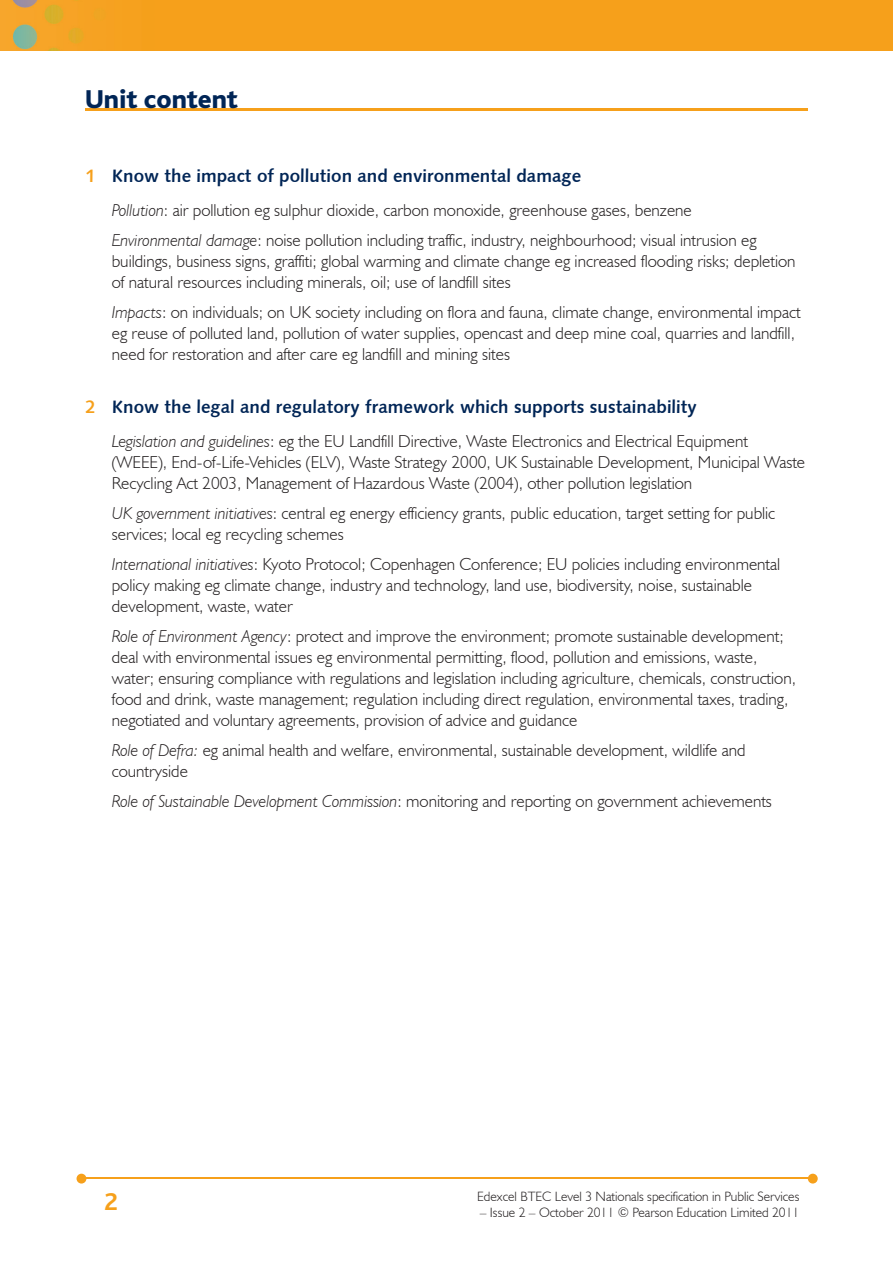
<style>
.page{position:relative;width:893px;height:1263px;background:#fff}
.page>*{position:absolute;margin:0;border:0;box-sizing:border-box;transform-origin:0 0}
.t1{font:800 27px "Bliss";color:#002556}
.t2{font:700 25.5px "Bliss";color:#f6a01b}
.t3{font:18px "Humanist 531 BT Bold A";color:#002556}
.t4{font:300 17.25px/21px "Humanist 521 BT";color:#231f20}
.t5{font:300 13.5px "Humanist 521 BT";color:#231f20}
.s1{color:#f6a01b}
.s2{font-style:italic}
</style>
<div class="page">
<img style="left:0;top:0;width:893px;height:51px">
<hr style="left:82px;top:1178px;width:728px;height:1px;background:#f6a01b">
<svg style="left:808px;top:1174px;width:10px;height:9px"></svg>
<svg style="left:77px;top:1174px;width:9px;height:9px"></svg>
<hr style="left:85px;top:108px;width:723px;height:2px;background:#f6a01b">
<h1 class="t1" style="left:85px;top:85px;width:154px">Unit content</h1>
<p class="t3" style="left:85px;top:164px;width:498px"><span class="s1">1</span> Know the impact of pollution and environmental damage</p>
<p class="t4" style="left:112px;top:195px;width:646px;line-height:30px"><span class="s2">Pollution</span>: air pollution eg sulphur dioxide, carbon monoxide, greenhouse gases, benzene<br><span class="s2">Environmental damage</span>: noise pollution including traffic, industry, neighbourhood; visual intrusion eg</p>
<p class="t4" style="left:112px;top:250px;width:685px">buildings, business signs, graffiti; global warming and climate change eg increased flooding risks; depletion of natural resources including minerals, oil; use of landfill sites</p>
<p class="t4" style="left:112px;top:301px;width:690px"><span class="s2">Impacts</span>: on individuals; on UK society including on flora and fauna, climate change, environmental impact eg reuse of polluted land, pollution of water supplies, opencast and deep mine coal, quarries and landfill, need for restoration and after care eg landfill and mining sites</p>
<p class="t3" style="left:85px;top:395px;width:613px"><span class="s1">2</span> Know the legal and regulatory framework which supports sustainability</p>
<p class="t4" style="left:112px;top:430px;width:695px"><span class="s2">Legislation and guidelines</span>: eg the EU Landfill Directive, Waste Electronics and Electrical Equipment (WEEE), End-of-Life-Vehicles (ELV), Waste Strategy 2000, UK Sustainable Development, Municipal Waste<br>Recycling Act 2003, Management of Hazardous Waste (2004), other pollution legislation</p>
<p class="t4" style="left:112px;top:502px;width:665px"><span class="s2">UK government initiatives</span>: central eg energy efficiency grants, public education, target setting for public services; local eg recycling schemes</p>
<p class="t4" style="left:112px;top:553px;width:670px"><span class="s2">International initiatives</span>: Kyoto Protocol; Copenhagen Conference; EU policies including environmental policy making eg climate change, industry and technology, land use, biodiversity, noise, sustainable development, waste, water</p>
<p class="t4" style="left:112px;top:625px;width:686px"><span class="s2">Role of Environment Agency</span>: protect and improve the environment; promote sustainable development; deal with environmental issues eg environmental permitting, flood, pollution and emissions, waste, water; ensuring compliance with regulations and legislation including agriculture, chemicals, construction, food and drink, waste management; regulation including direct regulation, environmental taxes, trading, negotiated and voluntary agreements, provision of advice and guidance</p>
<p class="t4" style="left:112px;top:739px;width:635px"><span class="s2">Role of Defra:</span> eg animal health and welfare, environmental, sustainable development, wildlife and countryside</p>
<p class="t4" style="left:112px;top:790px;width:662px"><span class="s2">Role of Sustainable Development Commission</span>: monitoring and reporting on government achievements</p>
<h2 class="t2" style="left:104px;top:1188px;width:15px">2</h2>
<p class="t5" style="left:477px;top:1188px;width:324px">Edexcel BTEC Level 3 Nationals specification in Public Services</p>
<p class="t5" style="left:480px;top:1204px;width:321px">– Issue 2 – October 2011 © Pearson Education Limited 2011</p>
</div>
